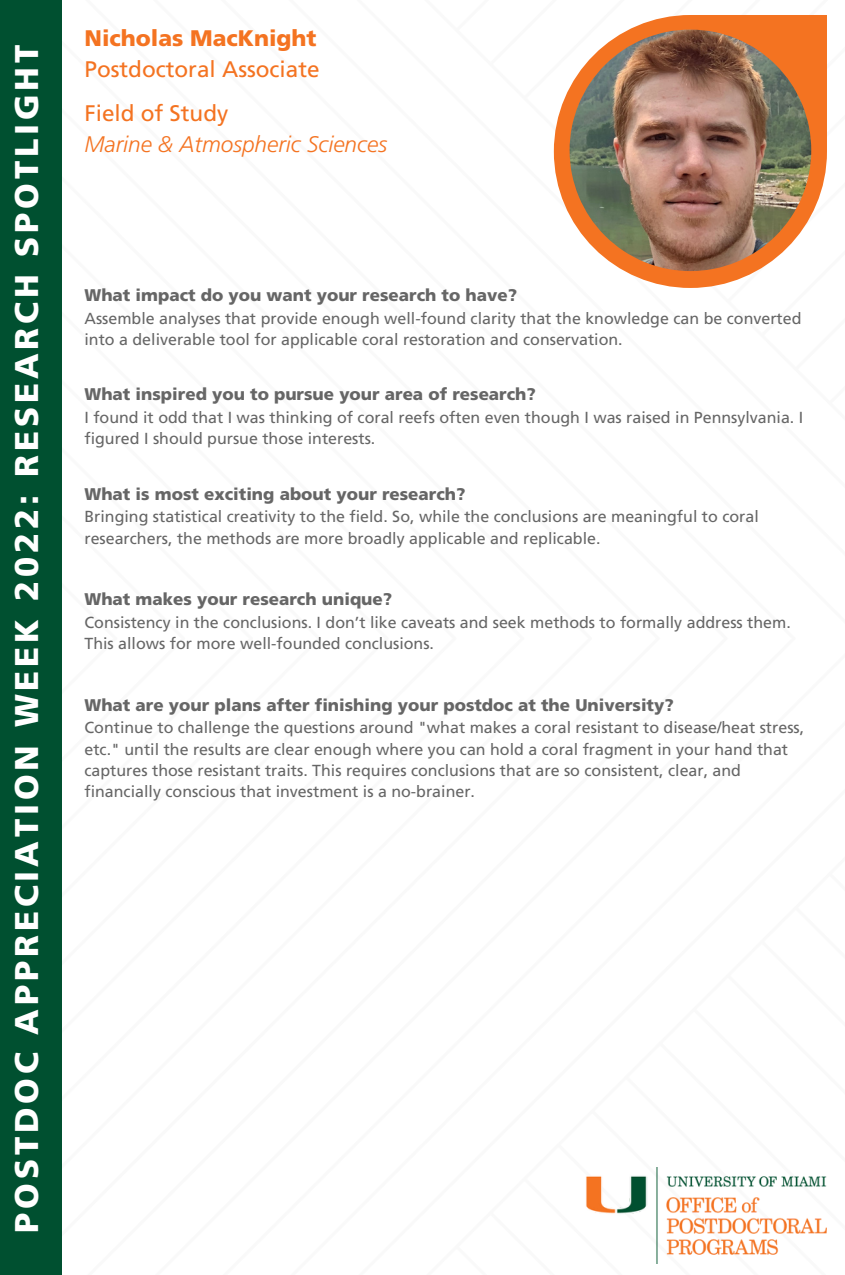
<style>
.page{position:relative;width:845px;height:1275px;background:#fff}
.page>*{position:absolute;margin:0;border:0;box-sizing:border-box;transform-origin:0 0}
.t1{font:900 32.8px "Frutiger LT Std";letter-spacing:.12em;color:#fff}
.t2{font:22.6px/43.6px "Frutiger LT Std";color:#f47321}
.t3{font:italic 300 22.6px "Frutiger LT Std";color:#f47321}
.t4{font:900 22.6px "Frutiger LT Std";color:#f47321}
.t5{font:900 16.8px "Frutiger LT Std";color:#666}
.t6{font:16px/21.4px "Frutiger LT Std";color:#666}
</style>
<div class="page">
<svg style="left:554px;top:15px;width:272px;height:273px"></svg>
<img style="left:569px;top:30px;width:242px;height:241px">
<div style="left:0;top:0;width:61px;height:1275px;background:#005030"></div>
<img style="left:586px;top:1167px;width:240px;height:96px">
<h1 class="t1" style="left:13px;top:1233px;width:1190px;rotate:-90deg">POSTDOC APPRECIATION WEEK 2022: RESEARCH SPOTLIGHT</h1>
<h2 class="t4" style="left:84px;top:29px;width:234px">Nicholas MacKnight</h2>
<h2 class="t2" style="left:84px;top:50px;width:237px">Postdoctoral Associate<br>Field of Study</h2>
<h2 class="t3" style="left:84px;top:135px;width:304px">Marine &amp; Atmospheric Sciences</h2>
<p class="t5" style="left:84px;top:288px;width:434px">What impact do you want your research to have?</p>
<p class="t6" style="left:84px;top:309px;width:718px">Assemble analyses that provide enough well-found clarity that the knowledge can be converted into a deliverable tool for applicable coral restoration and conservation.</p>
<p class="t5" style="left:84px;top:388px;width:453px">What inspired you to pursue your area of research?</p>
<p class="t6" style="left:84px;top:408px;width:720px">I found it odd that I was thinking of coral reefs often even though I was raised in Pennsylvania. I figured I should pursue those interests.</p>
<p class="t5" style="left:84px;top:487px;width:382px">What is most exciting about your research?</p>
<p class="t6" style="left:84px;top:508px;width:675px">Bringing statistical creativity to the field. So, while the conclusions are meaningful to coral researchers, the methods are more broadly applicable and replicable.</p>
<p class="t5" style="left:84px;top:593px;width:309px">What makes your research unique?</p>
<p class="t6" style="left:84px;top:613px;width:707px">Consistency in the conclusions. I don’t like caveats and seek methods to formally address them.<br>This allows for more well-founded conclusions.</p>
<p class="t5" style="left:84px;top:698px;width:591px">What are your plans after finishing your postdoc at the University?</p>
<p class="t6" style="left:84px;top:719px;width:721px">Continue to challenge the questions around "what makes a coral resistant to disease/heat stress, etc." until the results are clear enough where you can hold a coral fragment in your hand that captures those resistant traits. This requires conclusions that are so consistent, clear, and financially conscious that investment is a no-brainer.</p>
</div>
